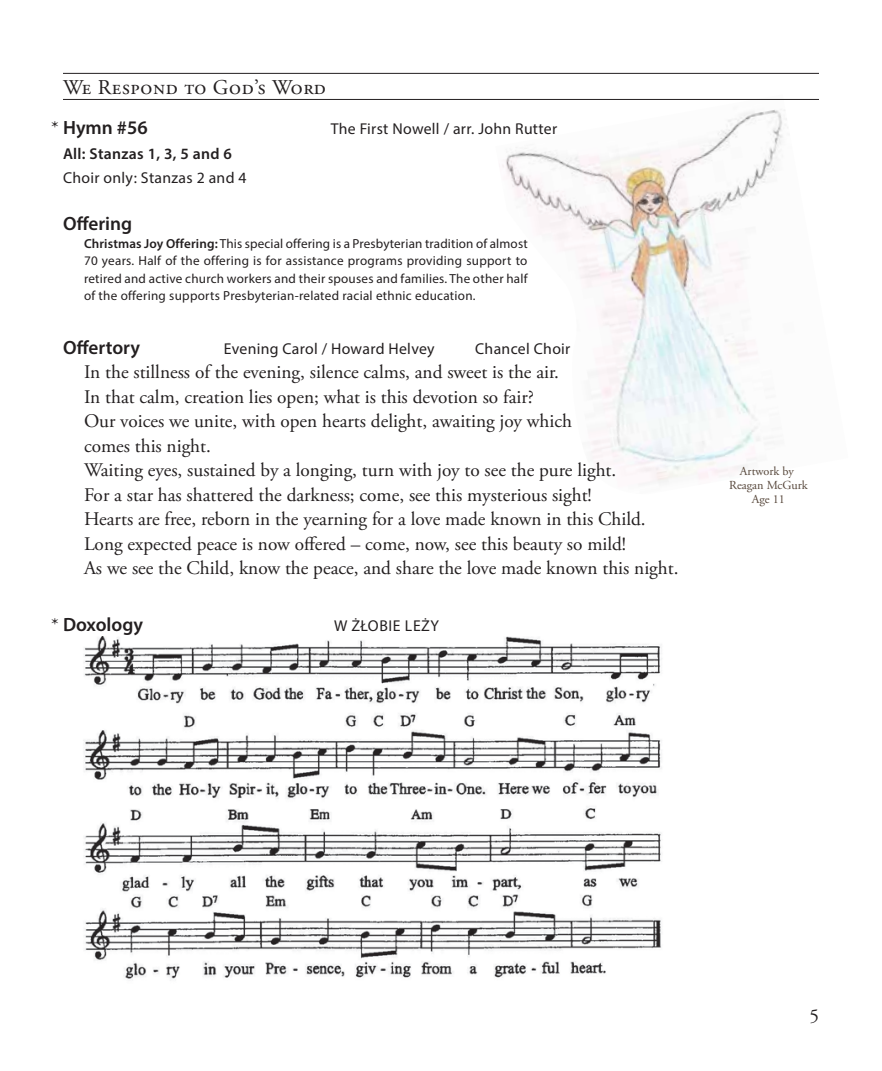
<style>
.page{position:relative;width:882px;height:1071px;background:#fff}
.page>*{position:absolute;margin:0;border:0;box-sizing:border-box;transform-origin:0 0}
.t1{font:21px "Adobe Garamond Pro";letter-spacing:.03em;color:#231f20}
.t2{font:19.25px/24.5px "Adobe Garamond Pro";color:#231f20}
.t3{font:600 19.25px "Myriad Pro";color:#231f20}
.t4{font:15.75px "Myriad Pro";letter-spacing:.02em;color:#231f20}
.t5{font:600 15.75px "Myriad Pro";letter-spacing:.02em;color:#231f20}
.t6{font:13.12px/17.5px "Myriad Pro";letter-spacing:.02em;color:#231f20;text-align:justify}
.t7{font:12.25px/14px "Adobe Garamond Pro";color:#57473b;text-align:center}
.s1{font-family:"Adobe Garamond Pro";font-weight:400}
.s2{font-weight:600}
</style>
<div class="page">
<img style="left:495px;top:98px;width:324px;height:387px">
<hr style="left:63px;top:73px;width:756px;height:1px;background:#231f20">
<hr style="left:63px;top:99px;width:756px;height:1px;background:#231f20">
<img style="left:83px;top:636px;width:579px;height:345px">
<p class="t1" style="left:63px;top:75px;width:265px">We Respond to God’s Word</p>
<p class="t3" style="left:51px;top:116px;width:98px"><span class="s1">*</span> Hymn #56</p>
<p class="t4" style="left:331px;top:119px;width:228px">The First Nowell / arr. John Rutter</p>
<p class="t5" style="left:63px;top:143px;width:170px">All: Stanzas 1, 3, 5 and 6</p>
<p class="t4" style="left:63px;top:168px;width:185px">Choir only: Stanzas 2 and 4</p>
<p class="t3" style="left:63px;top:212px;width:71px">Offering</p>
<p class="t6" style="left:84px;top:235px;width:445px"><span class="s2">Christmas Joy Offering:</span> This special offering is a Presbyterian tradition of almost 70 years. Half of the offering is for assistance programs providing support to retired and active church workers and their spouses and families. The other half of the offering supports Presbyterian-related racial ethnic education.</p>
<p class="t3" style="left:63px;top:335px;width:79px">Offertory</p>
<p class="t4" style="left:224px;top:339px;width:212px">Evening Carol / Howard Helvey</p>
<p class="t4" style="left:475px;top:339px;width:97px">Chancel Choir</p>
<p class="t2" style="left:84px;top:361px;width:596px">In the stillness of the evening, silence calms, and sweet is the air.<br>In that calm, creation lies open; what is this devotion so fair?<br>Our voices we unite, with open hearts delight, awaiting joy which<br>comes this night.<br>Waiting eyes, sustained by a longing, turn with joy to see the pure light.<br>For a star has shattered the darkness; come, see this mysterious sight!<br>Hearts are free, reborn in the yearning for a love made known in this Child.<br>Long expected peace is now offered – come, now, see this beauty so mild!<br>As we see the Child, know the peace, and share the love made known this night.</p>
<p class="t3" style="left:51px;top:613px;width:94px"><span class="s1">*</span> Doxology</p>
<p class="t4" style="left:334px;top:616px;width:106px">W ŻŁOBIE LEŻY</p>
<p class="t7" style="left:729px;top:464px;width:80px">Artwork by<br>Reagan McGurk<br>Age 11</p>
<p class="t2" style="left:809px;top:1004px;width:11px">5</p>
</div>
